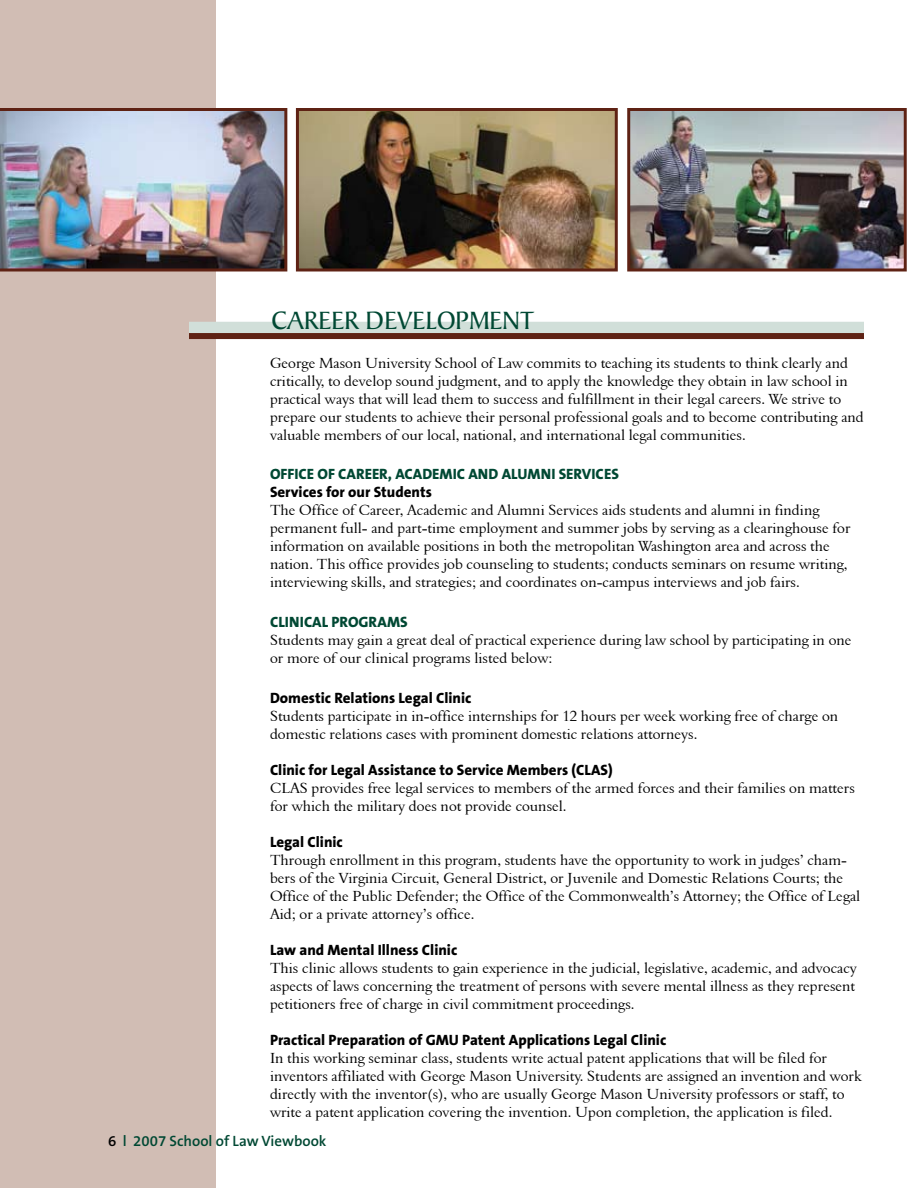
<style>
.page{position:relative;width:918px;height:1188px;background:#fff}
.page>*{position:absolute;margin:0;border:0;box-sizing:border-box;transform-origin:0 0}
.t1{font:27px "Baker Signet";color:#004833}
.t2{font:15px/18px "Aldine 401 BT Roman A";color:#000}
.t3{font:800 15px "The Sans B8";color:#000}
.t4{font:800 15px "The Sans B8";color:#004833}
.t5{font:600 15px "The Sans B6";color:#004833}
</style>
<div class="page">
<div style="left:0;top:0;width:216px;height:1188px;background:#d1bdb4"></div>
<div style="left:189px;top:322px;width:675px;height:15px;background:#d1dfd9"></div>
<div style="left:189px;top:333px;width:675px;height:6px;background:#5e2214"></div>
<img style="left:0;top:108px;width:287px;height:164px">
<img style="left:631px;top:112px;width:272px;height:156px">
<div style="left:627px;top:108px;width:280px;height:164px;border:3px solid #5e2214"></div>
<img style="left:300px;top:112px;width:314px;height:156px">
<div style="left:296px;top:108px;width:322px;height:164px;border:3px solid #5e2214"></div>
<h1 class="t1" style="left:272px;top:306px;width:264px">CAREER DEVELOPMENT</h1>
<p class="t2" style="left:270px;top:354px;width:595px">George Mason University School of Law commits to teaching its students to think clearly and critically, to develop sound judgment, and to apply the knowledge they obtain in law school in practical ways that will lead them to success and fulfillment in their legal careers. We strive to prepare our students to achieve their personal professional goals and to become contributing and valuable members of our local, national, and international legal communities.</p>
<p class="t4" style="left:270px;top:466px;width:350px">OFFICE OF CAREER, ACADEMIC AND ALUMNI SERVICES</p>
<p class="t3" style="left:270px;top:484px;width:163px">Services for our Students</p>
<p class="t2" style="left:270px;top:501px;width:582px">The Office of Career, Academic and Alumni Services aids students and alumni in finding permanent full- and part-time employment and summer jobs by serving as a clearinghouse for information on available positions in both the metropolitan Washington area and across the nation. This office provides job counseling to students; conducts seminars on resume writing, interviewing skills, and strategies; and coordinates on-campus interviews and job fairs.</p>
<p class="t4" style="left:270px;top:614px;width:139px">CLINICAL PROGRAMS</p>
<p class="t2" style="left:270px;top:631px;width:583px">Students may gain a great deal of practical experience during law school by participating in one or more of our clinical programs listed below:</p>
<p class="t3" style="left:270px;top:689px;width:203px">Domestic Relations Legal Clinic</p>
<p class="t2" style="left:270px;top:706px;width:570px">Students participate in in-office internships for 12 hours per week working free of charge on domestic relations cases with prominent domestic relations attorneys.</p>
<p class="t3" style="left:270px;top:761px;width:344px">Clinic for Legal Assistance to Service Members (CLAS)</p>
<p class="t2" style="left:270px;top:778px;width:586px">CLAS provides free legal services to members of the armed forces and their families on matters for which the military does not provide counsel.</p>
<p class="t3" style="left:270px;top:833px;width:74px">Legal Clinic</p>
<p class="t2" style="left:270px;top:850px;width:592px">Through enrollment in this program, students have the opportunity to work in judges’ cham&shy;bers of the Virginia Circuit, General District, or Juvenile and Domestic Relations Courts; the Office of the Public Defender; the Office of the Commonwealth’s Attorney; the Office of Legal Aid; or a private attorney’s office.</p>
<p class="t3" style="left:270px;top:941px;width:189px">Law and Mental Illness Clinic</p>
<p class="t2" style="left:270px;top:958px;width:588px;text-align:justify">This clinic allows students to gain experience in the judicial, legislative, academic, and advocacy aspects of laws concerning the treatment of persons with severe mental illness as they represent petitioners free of charge in civil commitment proceedings.</p>
<p class="t3" style="left:270px;top:1031px;width:398px">Practical Preparation of GMU Patent Applications Legal Clinic</p>
<p class="t2" style="left:270px;top:1048px;width:593px">In this working seminar class, students write actual patent applications that will be filed for inventors affiliated with George Mason University. Students are assigned an invention and work directly with the inventor(s), who are usually George Mason University professors or staff, to write a patent application covering the invention. Upon completion, the application is filed.</p>
<p class="t5" style="left:123px;top:1132px;width:205px">l 2007 School of Law Viewbook</p>
</div>
